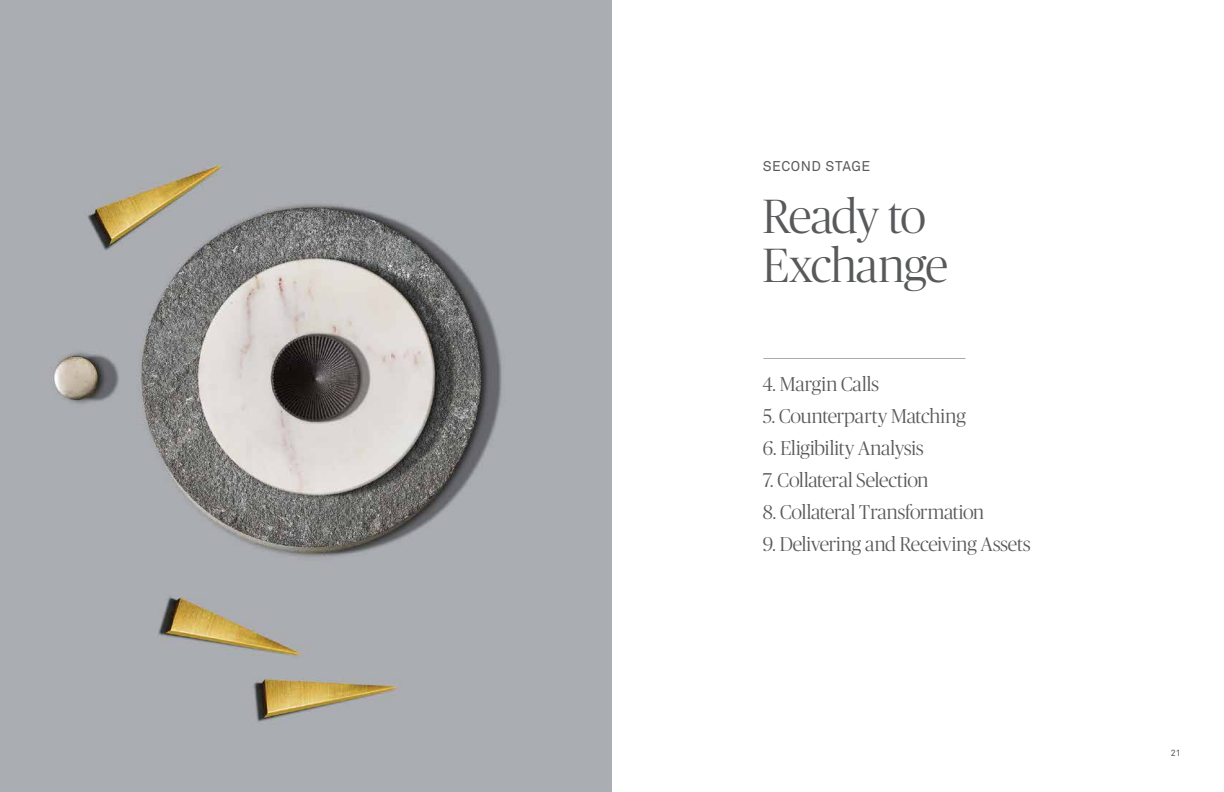
<style>
.page{position:relative;width:1224px;height:792px;background:#fff}
.page>*{position:absolute;margin:0;border:0;box-sizing:border-box;transform-origin:0 0}
.t1{font:300 48px/49px "Publico Banner";letter-spacing:-.015em;color:#58595b}
.t2{font:300 20px "Publico Banner";letter-spacing:-.005em;color:#58595b}
.t3{font:14px "Akkurat Pro";letter-spacing:.035em;color:#58595b}
.t4{font:9px "Akkurat Pro";color:#58595b}
</style>
<div class="page">
<hr style="left:763px;top:358px;width:203px;height:1px;background:#a8aaad">
<img style="left:0;top:0;width:612px;height:792px">
<p class="t3" style="left:763px;top:158px;width:109px">SECOND STAGE</p>
<h1 class="t1" style="left:763px;top:190px;width:187px">Ready to<br>Exchange</h1>
<p class="t2" style="left:763px;top:371px;width:118px">4. Margin Calls</p>
<p class="t2" style="left:763px;top:403px;width:204px">5. Counterparty Matching</p>
<p class="t2" style="left:763px;top:435px;width:162px">6. Eligibility Analysis</p>
<p class="t2" style="left:763px;top:467px;width:167px">7. Collateral Selection</p>
<p class="t2" style="left:763px;top:499px;width:223px">8. Collateral Transformation</p>
<p class="t2" style="left:763px;top:531px;width:269px">9. Delivering and Receiving Assets</p>
<p class="t4" style="left:1171px;top:748px;width:11px">21</p>
</div>
